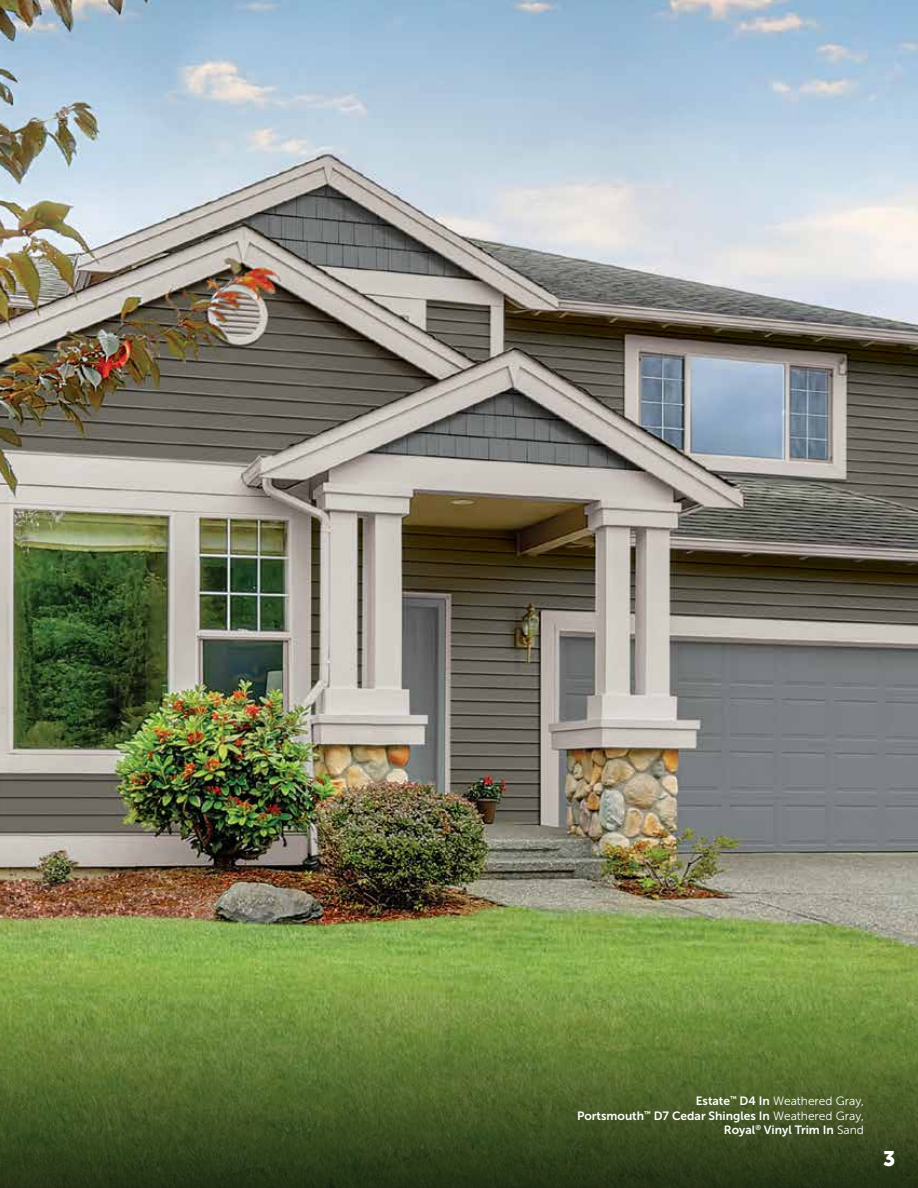
<style>
.page{position:relative;width:918px;height:1188px;background:#fff}
.page>*{position:absolute;margin:0;border:0;box-sizing:border-box;transform-origin:0 0}
.t1{font:21px "Museo Sans 900";color:#fff}
.t2{font:12px/14.4px "Museo Sans 700";color:#fff;text-align:right}
.t3{font:12px "Museo Sans 300";color:#fff}
.s1{font-family:"Museo Sans 700"}
.s2{font-family:"Museo Sans 300"}
</style>
<div class="page">
<img style="left:0;top:0;width:918px;height:961px">
<svg style="left:0;top:961px;width:918px;height:227px;background:#586f30"></svg>
<p class="t3" style="left:696px;top:1095px;width:170px"><span class="s1">Estate</span><sup>™</sup> <span class="s1">D4 In</span> Weathered Gray,</p>
<p class="t2" style="left:577px;top:1108px;width:288px">Portsmouth<sup>™</sup> D7 Cedar Shingles In <span class="s2">Weathered Gray,<br></span>Royal<sup>®</sup> Vinyl Trim In <span class="s2">Sand</span></p>
<h1 class="t1" style="left:883px;top:1147px;width:14px">3</h1>
</div>
